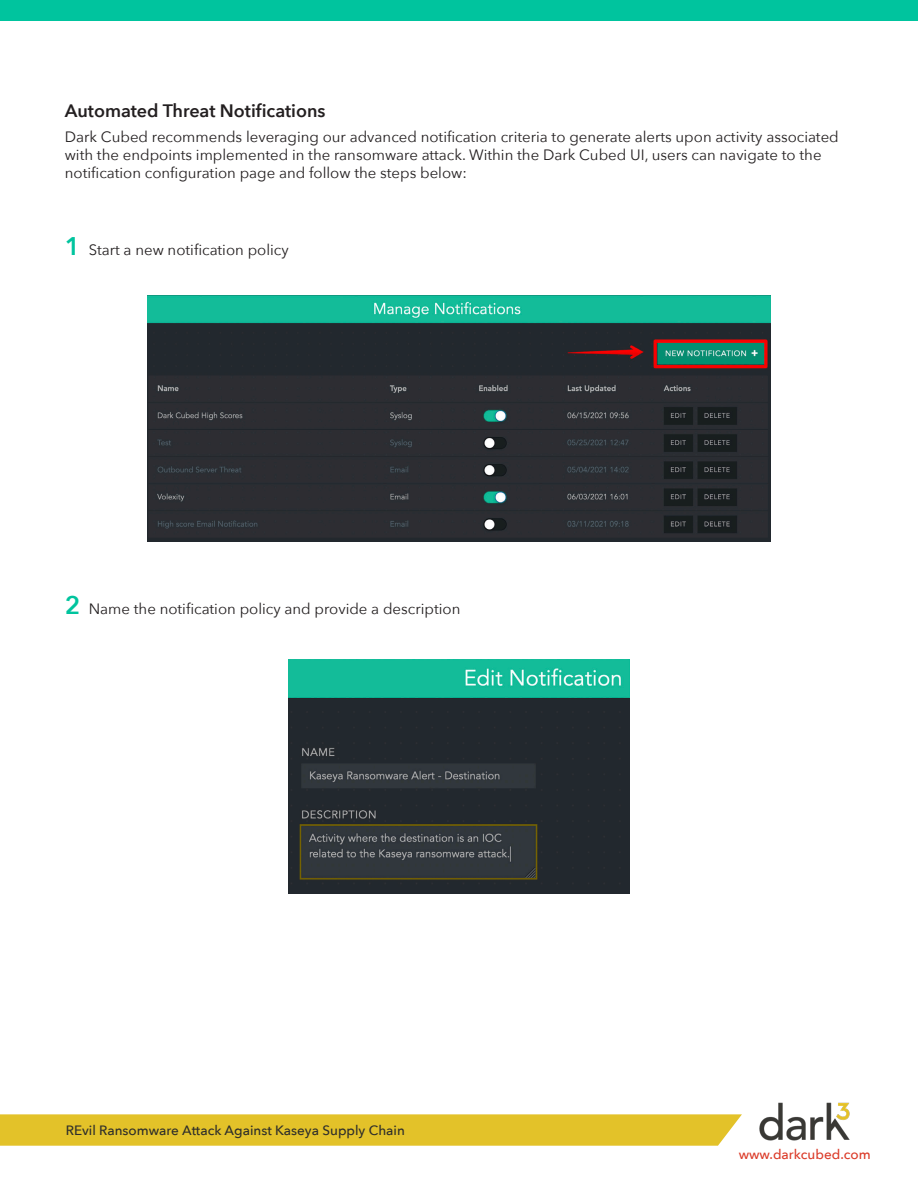
<style>
.page{position:relative;width:918px;height:1188px;background:#fff}
.page>*{position:absolute;margin:0;border:0;box-sizing:border-box;transform-origin:0 0}
.t1{font:600 18px "Avenir Next";color:#231f20}
.t2{font:15px/18px "Avenir Next";color:#231f20}
.t3{font:500 13.5px "Avenir Next";color:#2e2e2b}
.t4{font:500 13.5px "Avenir Next";color:#db3b29}
.s1{font-weight:600;font-size:25.5px;color:#00c49e}
</style>
<div class="page">
<img style="left:759px;top:1103px;width:91px;height:38px">
<svg style="left:0;top:1114px;width:742px;height:32px;background:#e4c430"></svg>
<img style="left:148px;top:296px;width:622px;height:246px">
<img style="left:289px;top:659px;width:340px;height:235px">
<div style="left:0;top:0;width:918px;height:21px;background:#00c49e"></div>
<p class="t1" style="left:65px;top:96px;width:262px">Automated Threat Notifications</p>
<p class="t2" style="left:65px;top:127px;width:776px">Dark Cubed recommends leveraging our advanced notification criteria to generate alerts upon activity associated with the endpoints implemented in the ransomware attack. Within the Dark Cubed UI, users can navigate to the notification configuration page and follow the steps below:</p>
<p class="t2" style="left:65px;top:241px;width:225px"><span class="s1">1</span> Start a new notification policy</p>
<p class="t2" style="left:65px;top:599px;width:397px"><span class="s1">2</span> Name the notification policy and provide a description</p>
<p class="t3" style="left:66px;top:1119px;width:341px">REvil Ransomware Attack Against Kaseya Supply Chain</p>
<p class="t4" style="left:739px;top:1143px;width:134px">www.darkcubed.com</p>
</div>
